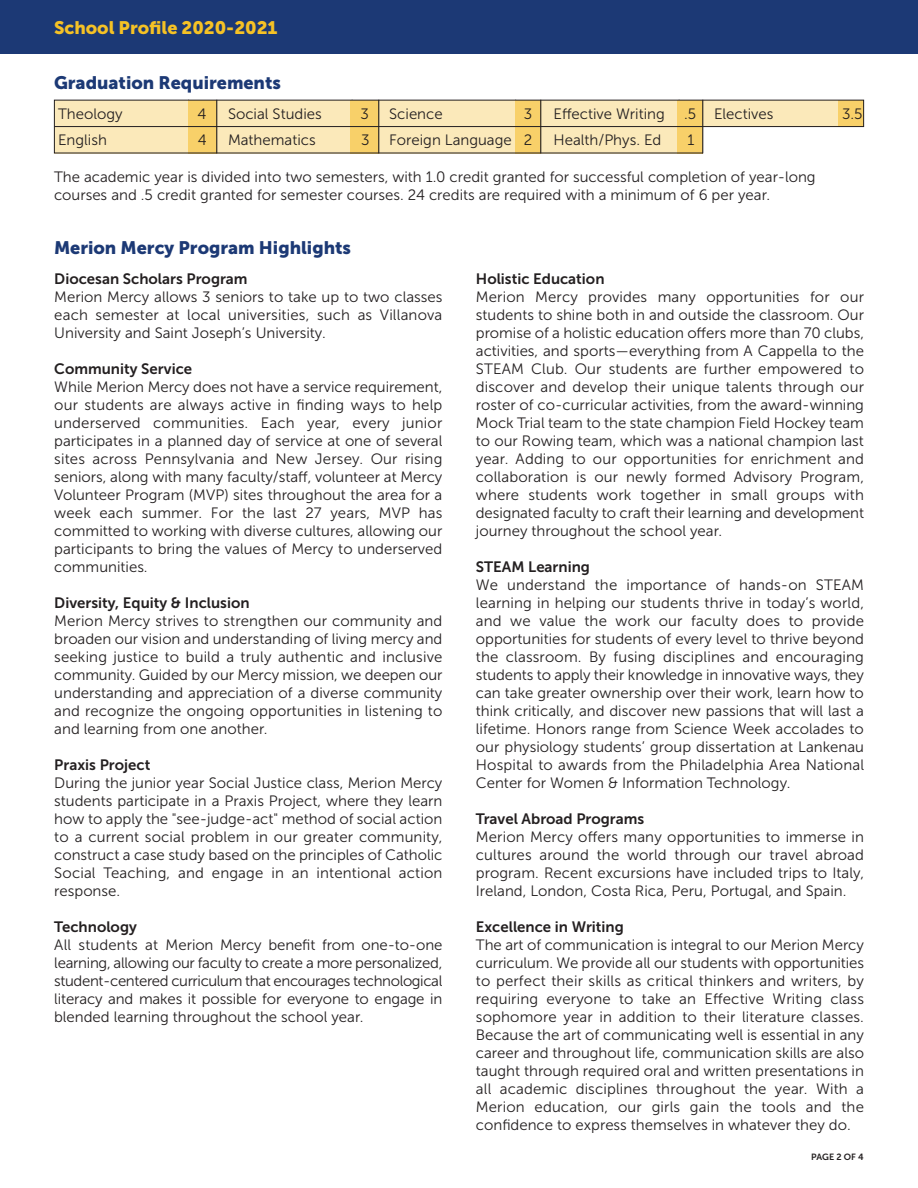
<style>
.page{position:relative;width:918px;height:1188px;background:#fff}
.page>*{position:absolute;margin:0;border:0;box-sizing:border-box;transform-origin:0 0}
.t1{font:18px "Museo Sans 900";color:#1c3975}
.t2{font:18px "Museo Sans 900";color:#f6c225}
.t3{font:15px/18px "Museo Sans 300";color:#231f20;text-align:justify}
.t4{font:15px "Museo Sans 700";color:#231f20}
.t5{font:9px "Museo Sans 700";color:#231f20}
</style>
<div class="page">
<div style="left:54px;top:100px;width:797px;height:53px;background:#fbe9ba"></div>
<hr style="left:515px;top:100px;width:1px;height:53px;background:#231f20">
<div style="left:188px;top:100px;width:29px;height:53px;background:#f8d069"></div>
<div style="left:350px;top:100px;width:29px;height:53px;background:#f8d069"></div>
<div style="left:516px;top:100px;width:25px;height:53px;background:#f8d069"></div>
<div style="left:677px;top:100px;width:26px;height:53px;background:#f8d069"></div>
<div style="left:839px;top:100px;width:25px;height:27px;background:#f8d069"></div>
<div style="left:0;top:0;width:918px;height:54px;background:#1c3975"></div>
<hr style="left:378px;top:100px;width:1px;height:53px;background:#231f20">
<hr style="left:216px;top:100px;width:1px;height:53px;background:#231f20">
<hr style="left:540px;top:100px;width:1px;height:53px;background:#231f20">
<div style="left:703px;top:127px;width:165px;height:44px;background:#fff"></div>
<hr style="left:702px;top:100px;width:1px;height:53px;background:#231f20">
<hr style="left:54px;top:126px;width:810px;height:1px;background:#231f20">
<p class="t2" style="left:54px;top:21px;width:225px">School Profile 2020-2021</p>
<p class="t1" style="left:54px;top:77px;width:229px">Graduation Requirements</p>
<p class="t3" style="left:58px;top:107px;width:66px">Theology</p>
<p class="t3" style="left:198px;top:107px;width:10px">4</p>
<p class="t3" style="left:228px;top:107px;width:95px">Social Studies</p>
<p class="t3" style="left:361px;top:107px;width:10px">3</p>
<p class="t3" style="left:389px;top:107px;width:55px">Science</p>
<p class="t3" style="left:524px;top:107px;width:10px">3</p>
<p class="t3" style="left:554px;top:107px;width:113px">Effective Writing</p>
<p class="t3" style="left:684px;top:107px;width:91px">.5 Electives</p>
<p class="t3" style="left:842px;top:107px;width:22px">3.5</p>
<p class="t3" style="left:58px;top:132px;width:50px">English</p>
<p class="t3" style="left:198px;top:132px;width:10px">4</p>
<p class="t3" style="left:228px;top:132px;width:89px">Mathematics</p>
<p class="t3" style="left:361px;top:132px;width:10px">3</p>
<p class="t3" style="left:389px;top:132px;width:145px">Foreign Language 2</p>
<p class="t3" style="left:554px;top:132px;width:109px">Health/Phys. Ed</p>
<p class="t3" style="left:687px;top:132px;width:8px">1</p>
<p class="t3" style="left:54px;top:170px;width:763px">The academic year is divided into two semesters, with 1.0 credit granted for successful completion of year-long courses and .5 credit granted for semester courses. 24 credits are required with a minimum of 6 per year.</p>
<p class="t1" style="left:54px;top:242px;width:299px">Merion Mercy Program Highlights</p>
<p class="t4" style="left:54px;top:274px;width:195px">Diocesan Scholars Program</p>
<p class="t3" style="left:54px;top:289px;width:390px">Merion Mercy allows 3 seniors to take up to two classes each semester at local universities, such as Villanova University and Saint Joseph’s University.</p>
<p class="t4" style="left:54px;top:364px;width:139px">Community Service</p>
<p class="t3" style="left:54px;top:379px;width:390px">While Merion Mercy does not have a service requirement, our students are always active in finding ways to help underserved communities. Each year, every junior participates in a planned day of service at one of several sites across Pennsylvania and New Jersey. Our rising seniors, along with many faculty/staff, volunteer at Mercy Volunteer Program (MVP) sites throughout the area for a week each summer. For the last 27 years, MVP has committed to working with diverse cultures, allowing our participants to bring the values of Mercy to underserved communities.</p>
<p class="t4" style="left:54px;top:598px;width:197px">Diversity, Equity &amp; Inclusion</p>
<p class="t3" style="left:54px;top:613px;width:390px">Merion Mercy strives to strengthen our community and broaden our vision and understanding of living mercy and seeking justice to build a truly authentic and inclusive community. Guided by our Mercy mission, we deepen our understanding and appreciation of a diverse community and recognize the ongoing opportunities in listening to and learning from one another.</p>
<p class="t4" style="left:54px;top:760px;width:98px">Praxis Project</p>
<p class="t3" style="left:54px;top:775px;width:390px">During the junior year Social Justice class, Merion Mercy students participate in a Praxis Project, where they learn how to apply the "see-judge-act" method of social action to a current social problem in our greater community, construct a case study based on the principles of Catholic Social Teaching, and engage in an intentional action response.</p>
<p class="t4" style="left:54px;top:922px;width:84px">Technology</p>
<p class="t3" style="left:54px;top:937px;width:390px">All students at Merion Mercy benefit from one-to-one learning, allowing our faculty to create a more personalized, student-centered curriculum that encourages technological literacy and makes it possible for everyone to engage in blended learning throughout the school year.</p>
<p class="t4" style="left:476px;top:274px;width:130px">Holistic Education</p>
<p class="t3" style="left:476px;top:289px;width:390px">Merion Mercy provides many opportunities for our students to shine both in and outside the classroom. Our promise of a holistic education offers more than 70 clubs, activities, and sports—everything from A Cappella to the STEAM Club. Our students are further empowered to discover and develop their unique talents through our roster of co-curricular activities, from the award-winning Mock Trial team to the state champion Field Hockey team to our Rowing team, which was a national champion last year. Adding to our opportunities for enrichment and collaboration is our newly formed Advisory Program, where students work together in small groups with designated faculty to craft their learning and development journey throughout the school year.</p>
<p class="t4" style="left:476px;top:562px;width:116px">STEAM Learning</p>
<p class="t3" style="left:476px;top:577px;width:390px">We understand the importance of hands-on STEAM learning in helping our students thrive in today’s world, and we value the work our faculty does to provide opportunities for students of every level to thrive beyond the classroom. By fusing disciplines and encouraging students to apply their knowledge in innovative ways, they can take greater ownership over their work, learn how to think critically, and discover new passions that will last a lifetime. Honors range from Science Week accolades to our physiology students’ group dissertation at Lankenau Hospital to awards from the Philadelphia Area National Center for Women &amp; Information Technology.</p>
<p class="t4" style="left:476px;top:814px;width:170px">Travel Abroad Programs</p>
<p class="t3" style="left:476px;top:829px;width:390px">Merion Mercy offers many opportunities to immerse in cultures around the world through our travel abroad program. Recent excursions have included trips to Italy, Ireland, London, Costa Rica, Peru, Portugal, and Spain.</p>
<p class="t4" style="left:476px;top:922px;width:149px">Excellence in Writing</p>
<p class="t3" style="left:476px;top:937px;width:390px">The art of communication is integral to our Merion Mercy curriculum. We provide all our students with opportunities to perfect their skills as critical thinkers and writers, by requiring everyone to take an Effective Writing class sophomore year in addition to their literature classes.<br>Because the art of communicating well is essential in any career and throughout life, communication skills are also taught through required oral and written presentations in all academic disciplines throughout the year. With a Merion education, our girls gain the tools and the confidence to express themselves in whatever they do.</p>
<p class="t5" style="left:811px;top:1154px;width:54px">PAGE 2 OF 4</p>
</div>
